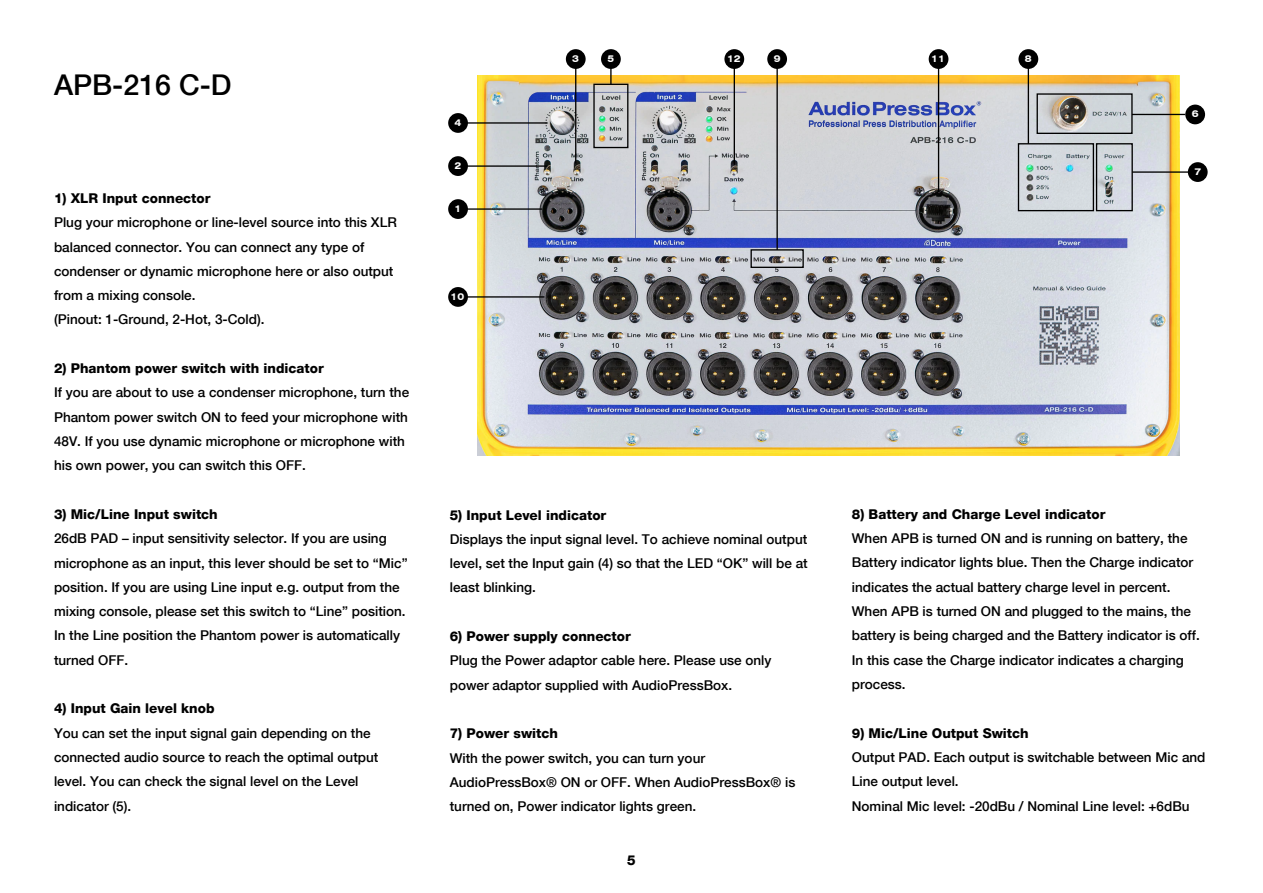
<style>
.page{position:relative;width:1263px;height:893px;background:#fff}
.page>*{position:absolute;margin:0;border:0;box-sizing:border-box;transform-origin:0 0}
.t1{font:500 28.65px "Helvetica Neue LT Com";color:#000}
.t2{font:500 13.5px/24.3px "Helvetica Neue LT Com";color:#000}
.t3{font:800 13.5px "Helvetica Neue LT Com";color:#000}
.t4{font:700 expanded 9.45px "Swiss 721 BT";color:#fff}
.t5{font:700 9.45px "Swis 721 Ex BT";color:#fff}
</style>
<div class="page">
<img style="left:478px;top:75px;width:702px;height:381px">
<div style="left:1185px;top:105px;width:20px;height:19px;background:#000;border-radius:50%"></div>
<div style="left:1018px;top:49px;width:20px;height:20px;background:#000;border-radius:50%"></div>
<div style="left:767px;top:49px;width:20px;height:20px;background:#000;border-radius:50%"></div>
<div style="left:601px;top:49px;width:20px;height:20px;background:#000;border-radius:50%"></div>
<div style="left:448px;top:113px;width:20px;height:20px;background:#000;border-radius:50%"></div>
<div style="left:448px;top:156px;width:20px;height:20px;background:#000;border-radius:50%"></div>
<div style="left:448px;top:199px;width:20px;height:20px;background:#000;border-radius:50%"></div>
<div style="left:1188px;top:162px;width:19px;height:20px;background:#000;border-radius:50%"></div>
<div style="left:1036px;top:93px;width:96px;height:41px;border:1px solid #000"></div>
<div style="left:1018px;top:143px;width:76px;height:68px;border:1px solid #000"></div>
<div style="left:1096px;top:143px;width:37px;height:68px;border:1px solid #000"></div>
<div style="left:593px;top:84px;width:35px;height:64px;border:1px solid #000"></div>
<div style="left:750px;top:249px;width:54px;height:19px;border:1px solid #000"></div>
<hr style="left:610px;top:64px;width:2px;height:20px;background:#000">
<div style="left:566px;top:49px;width:20px;height:20px;background:#000;border-radius:50%"></div>
<hr style="left:575px;top:64px;width:1px;height:100px;background:#000">
<hr style="left:776px;top:64px;width:2px;height:186px;background:#000">
<hr style="left:1028px;top:64px;width:1px;height:80px;background:#000">
<hr style="left:466px;top:122px;width:81px;height:2px;background:#000">
<hr style="left:1132px;top:114px;width:53px;height:1px;background:#000">
<hr style="left:1132px;top:171px;width:60px;height:2px;background:#000">
<hr style="left:466px;top:165px;width:81px;height:2px;background:#000">
<hr style="left:466px;top:208px;width:76px;height:2px;background:#000">
<div style="left:448px;top:287px;width:20px;height:20px;background:#000;border-radius:50%"></div>
<hr style="left:466px;top:296px;width:78px;height:2px;background:#000">
<div style="left:929px;top:49px;width:19px;height:20px;background:#000;border-radius:50%"></div>
<hr style="left:938px;top:64px;width:1px;height:128px;background:#000">
<div style="left:724px;top:49px;width:20px;height:20px;background:#000;border-radius:50%"></div>
<hr style="left:734px;top:64px;width:1px;height:101px;background:#000">
<h1 class="t1" style="left:54px;top:67px;width:179px">APB-216 C-D</h1>
<p class="t3" style="left:54px;top:190px;width:158px">1) XLR Input connector</p>
<p class="t2" style="left:54px;top:210px;width:344px">Plug your microphone or line-level source into this XLR balanced connector. You can connect any type of condenser or dynamic microphone here or also output from a mixing console.<br>(Pinout: 1-Ground, 2-Hot, 3-Cold).</p>
<p class="t3" style="left:54px;top:360px;width:271px">2) Phantom power switch with indicator</p>
<p class="t2" style="left:54px;top:380px;width:357px">If you are about to use a condenser microphone, turn the Phantom power switch ON to feed your microphone with 48V. If you use dynamic microphone or microphone with his own power, you can switch this OFF.</p>
<p class="t3" style="left:54px;top:506px;width:165px">3) Mic/Line Input switch</p>
<p class="t2" style="left:54px;top:526px;width:355px">26dB PAD – input sensitivity selector. If you are using microphone as an input, this lever should be set to “Mic” position. If you are using Line input e.g. output from the mixing console, please set this switch to “Line” position.<br>In the Line position the Phantom power is automatically turned OFF.</p>
<p class="t3" style="left:54px;top:700px;width:162px">4) Input Gain level knob</p>
<p class="t2" style="left:54px;top:720px;width:326px">You can set the input signal gain depending on the connected audio source to reach the optimal output level. You can check the signal level on the Level indicator (5).</p>
<p class="t4" style="left:455px;top:117px;width:8px">4</p>
<p class="t4" style="left:455px;top:160px;width:8px">2</p>
<p class="t4" style="left:455px;top:203px;width:8px">1</p>
<p class="t4" style="left:451px;top:291px;width:15px">10</p>
<p class="t4" style="left:572px;top:53px;width:8px">3</p>
<p class="t5" style="left:727px;top:53px;width:15px">12</p>
<p class="t5" style="left:931px;top:53px;width:15px">11</p>
<p class="t4" style="left:607px;top:53px;width:8px">5</p>
<p class="t4" style="left:774px;top:53px;width:8px">9</p>
<p class="t4" style="left:1025px;top:53px;width:8px">8</p>
<p class="t4" style="left:1192px;top:108px;width:8px">6</p>
<p class="t4" style="left:1194px;top:166px;width:8px">7</p>
<p class="t3" style="left:450px;top:507px;width:158px">5) Input Level indicator</p>
<p class="t2" style="left:450px;top:527px;width:359px;text-align:justify">Displays the input signal level. To achieve nominal output level, set the Input gain (4) so that the LED “OK” will be at least blinking.</p>
<p class="t3" style="left:450px;top:628px;width:183px">6) Power supply connector</p>
<p class="t2" style="left:450px;top:648px;width:323px">Plug the Power adaptor cable here. Please use only power adaptor supplied with AudioPressBox.</p>
<p class="t3" style="left:450px;top:725px;width:110px">7) Power switch</p>
<p class="t2" style="left:450px;top:745px;width:347px">With the power switch, you can turn your<br>AudioPressBox® ON or OFF. When AudioPressBox® is turned on, Power indicator lights green.</p>
<p class="t3" style="left:627px;top:852px;width:10px">5</p>
<p class="t3" style="left:852px;top:506px;width:255px">8) Battery and Charge Level indicator</p>
<p class="t2" style="left:852px;top:526px;width:349px">When APB is turned ON and is running on battery, the Battery indicator lights blue. Then the Charge indicator indicates the actual battery charge level in percent.<br>When APB is turned ON and plugged to the mains, the battery is being charged and the Battery indicator is off.<br>In this case the Charge indicator indicates a charging process.</p>
<p class="t3" style="left:852px;top:725px;width:178px">9) Mic/Line Output Switch</p>
<p class="t2" style="left:852px;top:745px;width:355px">Output PAD. Each output is switchable between Mic and<br>Line output level.<br>Nominal Mic level: -20dBu / Nominal Line level: +6dBu</p>
</div>
